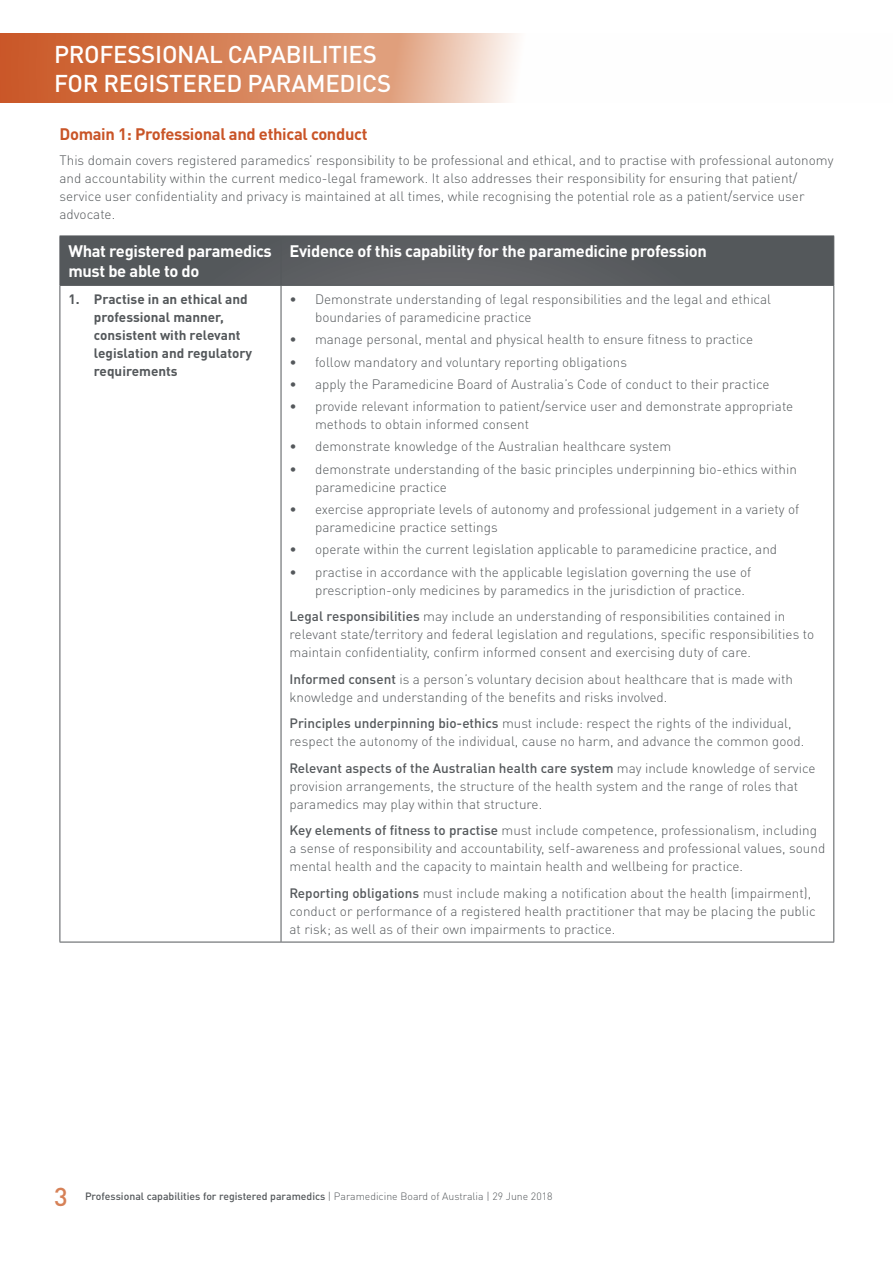
<style>
.page{position:relative;width:893px;height:1263px;background:#fff}
.page>*{position:absolute;margin:0;border:0;box-sizing:border-box;transform-origin:0 0}
.t1{font:500 25.5px "DINOT";color:#d68157}
.t2{font:500 24px/28.8px "DINOT";letter-spacing:-.01em;color:#fff}
.Table_header{font:700 16.5px/19.8px "DINOT";letter-spacing:-.02em;color:#fff}
.Subheader{font:700 16.5px "DINOT";letter-spacing:-.02em;color:#c95427}
.Body_span_all{font:300 13.5px/18px "DINOT";color:#54585b}
.Body{font:300 13.5px/18px "DINOT";color:#54585b}
.t3{font:700 13.5px/18px "DINOT";color:#54585b}
.t4{font:500 10.5px "DINOT";color:#54585b}
.s1{font-weight:500}
.s2{font-weight:300}
</style>
<div class="page">
<svg style="left:0;top:34px;width:518px;height:68px;background:#db8f6a"></svg>
<svg style="left:61px;top:237px;width:772px;height:48px;background:#575b5e"></svg>
<hr style="left:60px;top:236px;width:221px;height:1px;background:#54585b">
<hr style="left:60px;top:236px;width:1px;height:49px;background:#54585b">
<hr style="left:281px;top:236px;width:553px;height:1px;background:#54585b">
<hr style="left:281px;top:236px;width:1px;height:49px;background:#54585b">
<hr style="left:833px;top:236px;width:1px;height:49px;background:#54585b">
<hr style="left:60px;top:285px;width:221px;height:1px;background:#54585b">
<hr style="left:60px;top:286px;width:1px;height:656px;background:#54585b">
<hr style="left:281px;top:285px;width:553px;height:1px;background:#54585b">
<hr style="left:281px;top:286px;width:1px;height:656px;background:#54585b">
<hr style="left:833px;top:286px;width:1px;height:656px;background:#54585b">
<hr style="left:60px;top:942px;width:221px;height:1px;background:#54585b">
<hr style="left:281px;top:942px;width:553px;height:1px;background:#54585b">
<h2 class="t2" style="left:54px;top:39px;width:339px">PROFESSIONAL CAPABILITIES<br>FOR REGISTERED PARAMEDICS</h2>
<p class="Subheader" style="left:60px;top:123px;width:310px">Domain 1: Professional and ethical conduct</p>
<p class="Body_span_all" style="left:60px;top:151px;width:775px">This domain covers registered paramedics’ responsibility to be professional and ethical, and to practise with professional autonomy and accountability within the current medico-legal framework. It also addresses their responsibility for ensuring that patient/ service user confidentiality and privacy is maintained at all times, while recognising the potential role as a patient/service user advocate.</p>
<p class="Table_header" style="left:68px;top:241px;width:205px">What registered paramedics must be able to do</p>
<p class="Table_header" style="left:290px;top:241px;width:419px">Evidence of this capability for the paramedicine profession</p>
<p class="t3" style="left:94px;top:290px;width:160px;text-indent:-26px">1. Practise in an ethical and professional manner, consistent with relevant legislation and regulatory requirements</p>
<p class="Body_span_all" style="left:315px;top:290px;width:458px;text-indent:-26px">• Demonstrate understanding of legal responsibilities and the legal and ethical boundaries of paramedicine practice</p>
<p class="Body_span_all" style="left:290px;top:330px;width:465px">• manage personal, mental and physical health to ensure fitness to practice</p>
<p class="Body_span_all" style="left:290px;top:353px;width:339px">• follow mandatory and voluntary reporting obligations</p>
<p class="Body_span_all" style="left:290px;top:375px;width:482px">• apply the Paramedicine Board of Australia’s Code of conduct to their practice</p>
<p class="Body_span_all" style="left:315px;top:397px;width:480px;text-indent:-26px">• provide relevant information to patient/service user and demonstrate appropriate methods to obtain informed consent</p>
<p class="Body_span_all" style="left:290px;top:437px;width:383px">• demonstrate knowledge of the Australian healthcare system</p>
<p class="Body_span_all" style="left:315px;top:460px;width:483px;text-indent:-26px">• demonstrate understanding of the basic principles underpinning bio-ethics within paramedicine practice</p>
<p class="Body_span_all" style="left:315px;top:500px;width:486px;text-indent:-26px">• exercise appropriate levels of autonomy and professional judgement in a variety of paramedicine practice settings</p>
<p class="Body_span_all" style="left:290px;top:540px;width:489px">• operate within the current legislation applicable to paramedicine practice, and</p>
<p class="Body_span_all" style="left:315px;top:562px;width:438px;text-indent:-26px">• practise in accordance with the applicable legislation governing the use of prescription-only medicines by paramedics in the jurisdiction of practice.</p>
<p class="Body" style="left:290px;top:607px;width:526px"><span class="s1">Legal responsibilities</span> may include an understanding of responsibilities contained in relevant state/territory and federal legislation and regulations, specific responsibilities to maintain confidentiality, confirm informed consent and exercising duty of care.</p>
<p class="Body" style="left:290px;top:669px;width:505px"><span class="s1">Informed consent</span> is a person’s voluntary decision about healthcare that is made with knowledge and understanding of the benefits and risks involved.</p>
<p class="Body" style="left:290px;top:714px;width:516px"><span class="s1">Principles underpinning bio-ethics</span> must include: respect the rights of the individual, respect the autonomy of the individual, cause no harm, and advance the common good.</p>
<p class="Body" style="left:290px;top:758px;width:527px"><span class="s1">Relevant aspects of the Australian health care system</span> may include knowledge of service provision arrangements, the structure of the health system and the range of roles that paramedics may play within that structure.</p>
<p class="Body" style="left:290px;top:821px;width:537px"><span class="s1">Key elements of fitness to practise</span> must include competence, professionalism, including a sense of responsibility and accountability, self-awareness and professional values, sound mental health and the capacity to maintain health and wellbeing for practice.</p>
<p class="Body" style="left:290px;top:883px;width:528px"><span class="s1">Reporting obligations</span> must include making a notification about the health (impairment), conduct or performance of a registered health practitioner that may be placing the public at risk; as well as of their own impairments to practice.</p>
<h1 class="t1" style="left:54px;top:1180px;width:15px">3</h1>
<p class="t4" style="left:85px;top:1190px;width:469px">Professional capabilities for registered paramedics <span class="s2">| Paramedicine Board of Australia | 29 June 2018</span></p>
</div>
